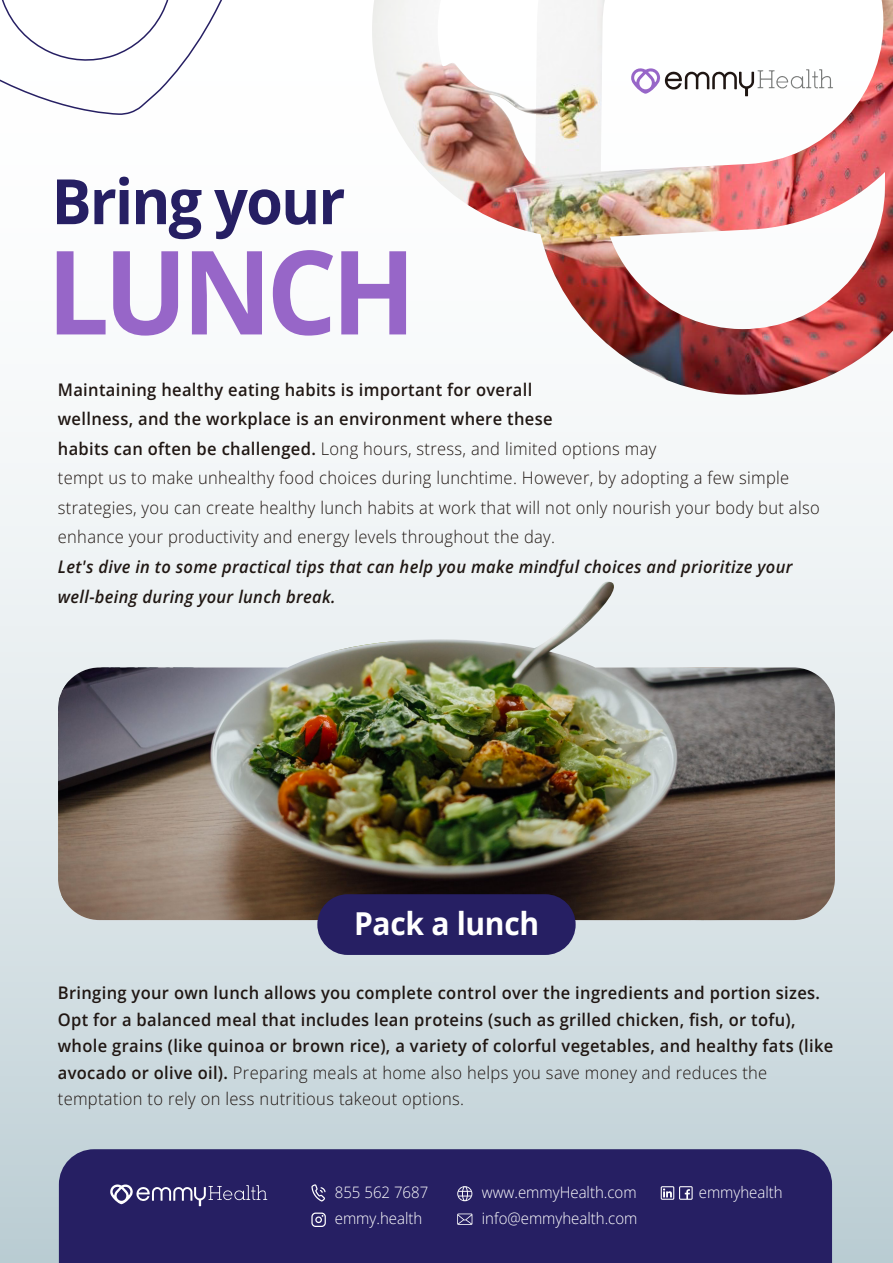
<style>
.page{position:relative;width:893px;height:1263px;background:#fff}
.page>*{position:absolute;margin:0;border:0;box-sizing:border-box;transform-origin:0 0}
.t1{font:700 116.55px "Open Sans";letter-spacing:-.05em;color:#9766c8;scale:.95 1}
.t2{font:700 62.55px "Open Sans";letter-spacing:-.03em;color:#261f63;scale:.95 1}
.t3{font:700 31.65px "Open Sans";letter-spacing:-.01em;color:#fff;scale:.95 1}
.t4{font:300 17.4px/29.5px "Open Sans";letter-spacing:.02em;color:#201713;scale:.95 1}
.t5{font:600 17.4px/26.5px "Open Sans";letter-spacing:.02em;color:#201713;scale:.95 1}
.t6{font:italic 600 17.4px/29.5px "Open Sans";letter-spacing:.02em;color:#201713;scale:.95 1}
.t7{font:300 15.75px/25.8px "Open Sans";color:#fff;scale:.95 1}
.s1{font-weight:600}
.s2{font-weight:300}
</style>
<div class="page">
<div style="left:0;top:0;width:893px;height:1263px;background:linear-gradient(to bottom,#fff,#c3d3d8)"></div>
<img style="left:372px;top:0;width:521px;height:395px">
<div style="left:59px;top:1149px;width:773px;height:114px;background:#261f63"></div>
<svg style="left:311px;top:1184px;width:15px;height:17px"></svg>
<svg style="left:311px;top:1212px;width:15px;height:15px"></svg>
<svg style="left:457px;top:1186px;width:15px;height:15px"></svg>
<svg style="left:661px;top:1186px;width:32px;height:14px"></svg>
<svg style="left:457px;top:1213px;width:15px;height:12px"></svg>
<svg style="left:110px;top:1183px;width:157px;height:23px;background:#514b82"></svg>
<svg style="left:0;top:0;width:260px;height:116px"></svg>
<img style="left:58px;top:582px;width:777px;height:338px">
<div style="left:317px;top:894px;width:259px;height:61px;background:#261f63;border-radius:30px"></div>
<svg style="left:631px;top:66px;width:202px;height:30px"></svg>
<h2 class="t2" style="left:52px;top:157px;width:311px">Bring your</h2>
<h1 class="t1" style="left:47px;top:210px;width:390px">LUNCH</h1>
<p class="t4" style="left:58px;top:374px;width:803px"><span class="s1">Maintaining healthy eating habits is important for overall<br>wellness, and the workplace is an environment where these<br>habits can often be challenged.</span> Long hours, stress, and limited options may<br>tempt us to make unhealthy food choices during lunchtime. However, by adopting a few simple strategies, you can create healthy lunch habits at work that will not only nourish your body but also enhance your productivity and energy levels throughout the day.</p>
<p class="t6" style="left:58px;top:551px;width:775px">Let's dive in to some practical tips that can help you make mindful choices and prioritize your well-being during your lunch break.</p>
<h3 class="t3" style="left:354px;top:901px;width:196px">Pack a lunch</h3>
<p class="t5" style="left:58px;top:979px;width:818px">Bringing your own lunch allows you complete control over the ingredients and portion sizes.<br>Opt for a balanced meal that includes lean proteins (such as grilled chicken, fish, or tofu), whole grains (like quinoa or brown rice), a variety of colorful vegetables, and healthy fats (like avocado or olive oil). <span class="s2">Preparing meals at home also helps you save money and reduces the temptation to rely on less nutritious takeout options.</span></p>
<p class="t7" style="left:335px;top:1179px;width:100px">855 562 7687 emmy.health</p>
<p class="t7" style="left:482px;top:1179px;width:164px">www.emmyHealth.com</p>
<p class="t7" style="left:699px;top:1178px;width:90px">emmyhealth</p>
<p class="t7" style="left:482px;top:1205px;width:165px">info@emmyhealth.com</p>
</div>
